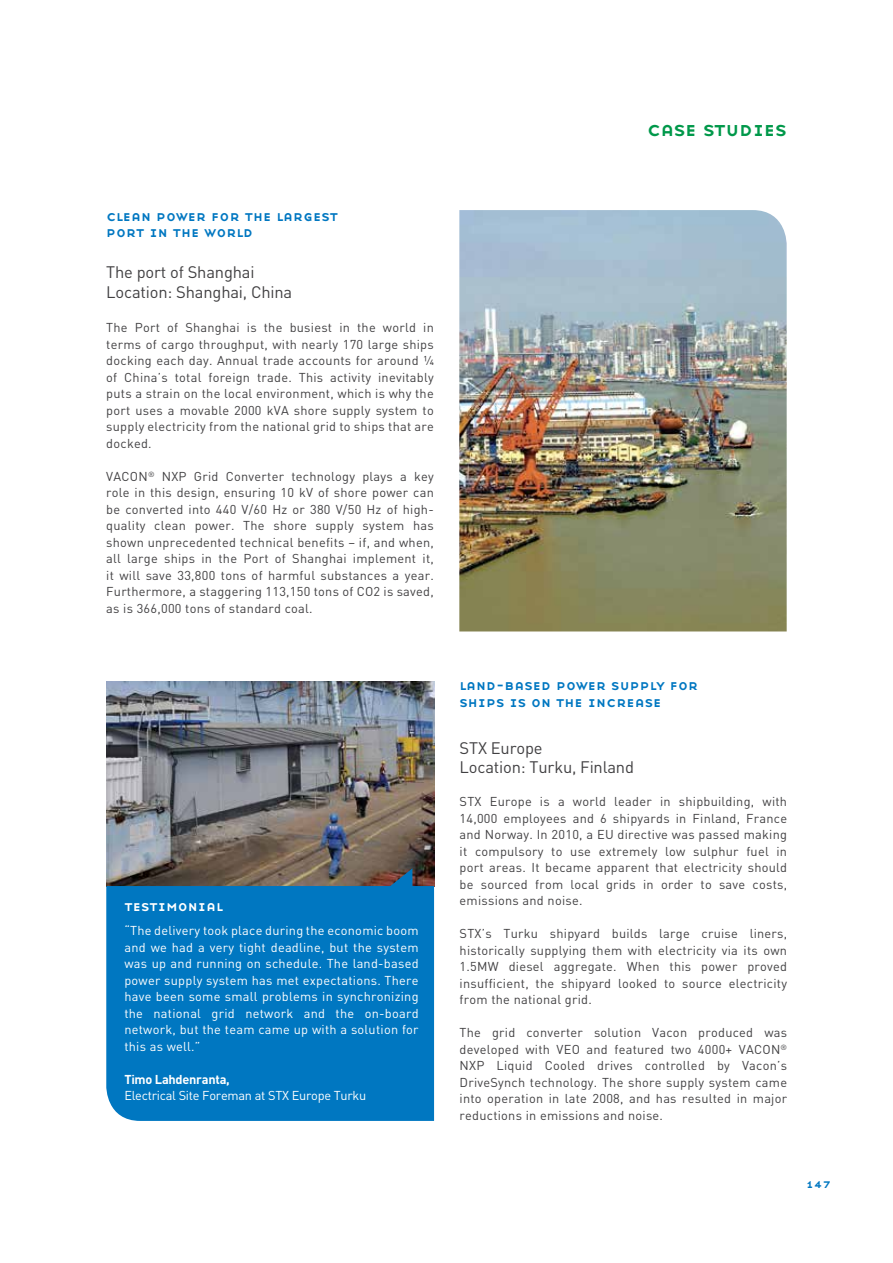
<style>
.page{position:relative;width:893px;height:1263px;background:#fff}
.page>*{position:absolute;margin:0;border:0;box-sizing:border-box;transform-origin:0 0}
.t1{font:21px "Base Nine SC";letter-spacing:-.02em;color:#00984a}
.t2{font:16.5px/19.8px "DIN Pro";letter-spacing:-.01em;color:#414042}
.t3{font:15px/16.5px "Base Nine SC";color:#0077c1}
.t4{font:15px "Base Nine SC";color:#fff}
.t5{font:12.75px/16.5px "DIN Pro";letter-spacing:.02em;color:#414042;text-align:justify}
.t6{font:12.75px/16.5px "DIN Pro";letter-spacing:.02em;color:#fff;text-align:justify}
.t7{font:12.75px "DIN Pro";letter-spacing:-.02em;color:#fff}
.t8{font:700 12.75px "DIN Pro";letter-spacing:-.02em;color:#fff}
.t9{font:12.75px "Base Nine SC";color:#0077c1}
</style>
<div class="page">
<img style="left:106px;top:681px;width:328px;height:205px">
<svg style="left:389px;top:868px;width:23px;height:18px"></svg>
<div style="left:106px;top:886px;width:328px;height:235px;background:#0077c1"></div>
<img style="left:459px;top:210px;width:328px;height:421px">
<h1 class="t1" style="left:647px;top:115px;width:142px">case studies</h1>
<p class="t3" style="left:106px;top:207px;width:233px">clean power for the largest port in the world</p>
<p class="t2" style="left:106px;top:261px;width:188px">The port of Shanghai<br>Location: Shanghai, China</p>
<p class="t5" style="left:106px;top:318px;width:329px">The Port of Shanghai is the busiest in the world in terms of cargo throughput, with nearly 170 large ships docking each day. Annual trade accounts for around ¼ of China’s total foreign trade. This activity inevitably puts a strain on the local environment, which is why the port uses a movable 2000 kVA shore supply system to supply electricity from the national grid to ships that are docked.</p>
<p class="t5" style="left:106px;top:467px;width:329px">VACON<sup>®</sup> NXP Grid Converter technology plays a key role in this design, ensuring 10 kV of shore power can be converted into 440 V/60 Hz or 380 V/50 Hz of high&shy;quality clean power. The shore supply system has shown unprecedented technical benefits – if, and when, all large ships in the Port of Shanghai implement it, it will save 33,800 tons of harmful substances a year.<br>Furthermore, a staggering 113,150 tons of CO2 is saved, as is 366,000 tons of standard coal.</p>
<p class="t4" style="left:124px;top:896px;width:100px">testimonial</p>
<p class="t6" style="left:124px;top:921px;width:296px">“The delivery took place during the economic boom and we had a very tight deadline, but the system was up and running on schedule. The land-based power supply system has met expectations. There have been some small problems in synchronizing the national grid network and the on-board network, but the team came up with a solution for this as well.”</p>
<p class="t8" style="left:124px;top:1068px;width:107px">Timo Lahdenranta,</p>
<p class="t7" style="left:124px;top:1086px;width:243px">Electrical Site Foreman at STX Europe Turku</p>
<p class="t3" style="left:460px;top:677px;width:240px">land-based power supply for ships is on the increase</p>
<p class="t2" style="left:460px;top:736px;width:176px">STX Europe<br>Location: Turku, Finland</p>
<p class="t5" style="left:460px;top:792px;width:329px">STX Europe is a world leader in shipbuilding, with 14,000 employees and 6 shipyards in Finland, France and Norway. In 2010, a EU directive was passed making it compulsory to use extremely low sulphur fuel in port areas. It became apparent that electricity should be sourced from local grids in order to save costs, emissions and noise.</p>
<p class="t5" style="left:460px;top:924px;width:329px">STX’s Turku shipyard builds large cruise liners, historically supplying them with electricity via its own 1.5MW diesel aggregate. When this power proved insufficient, the shipyard looked to source electricity from the national grid.</p>
<p class="t5" style="left:460px;top:1023px;width:329px">The grid converter solution Vacon produced was developed with VEO and featured two 4000+ VACON<sup>® </sup>NXP Liquid Cooled drives controlled by Vacon’s DriveSynch technology. The shore supply system came into operation in late 2008, and has resulted in major reductions in emissions and noise.</p>
<p class="t9" style="left:806px;top:1174px;width:27px">147</p>
</div>
